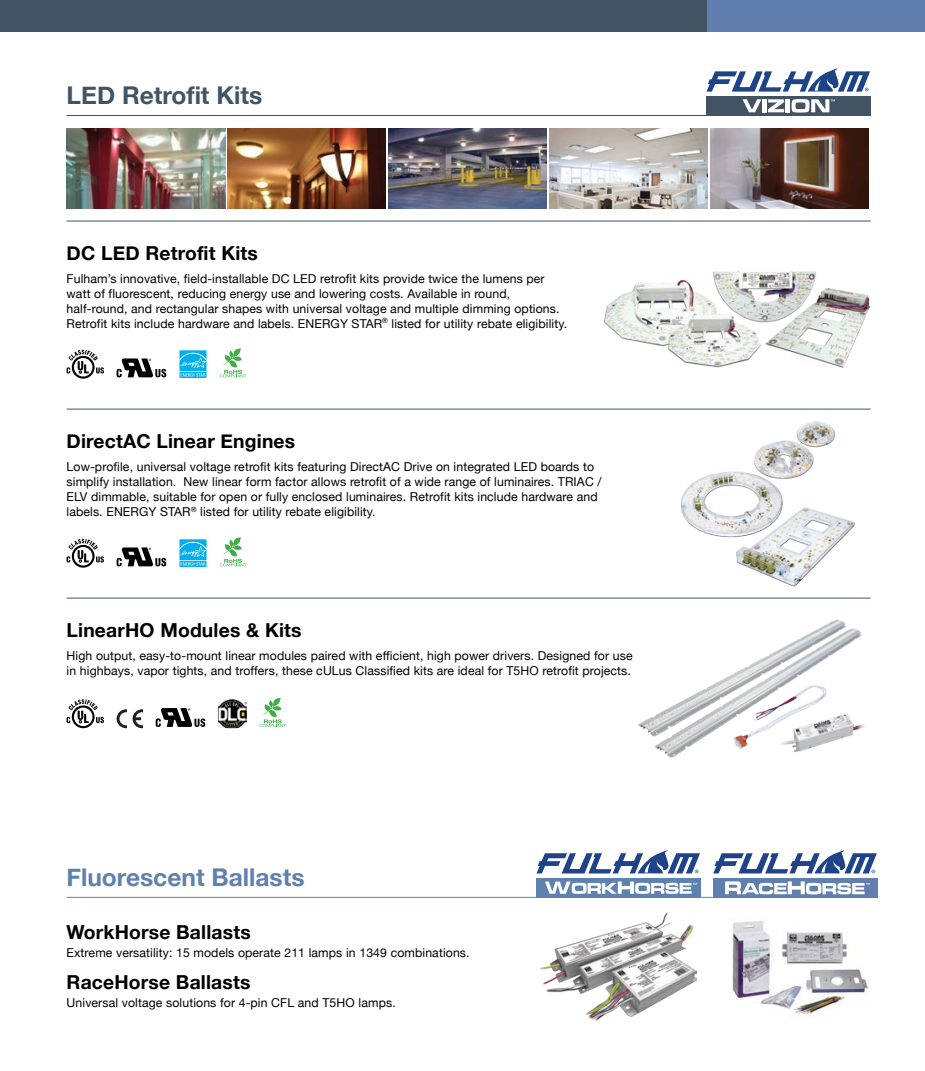
<style>
.page{position:relative;width:925px;height:1071px;background:#fff}
.page>*{position:absolute;margin:0;border:0;box-sizing:border-box;transform-origin:0 0}
.t1{font:700 24.5px "Helvetica Neue";color:#5f81af}
.t2{font:700 24.5px "Helvetica Neue";color:#425464}
.t3{font:700 19.25px "Helvetica Neue";letter-spacing:.01em;color:#000}
.t4{font:12.25px/14.7px "Helvetica Neue";letter-spacing:.01em;color:#000}
</style>
<div class="page">
<div style="left:669px;top:0;width:255px;height:32px;background:#607fae"></div>
<img style="left:732px;top:921px;width:136px;height:96px">
<svg style="left:536px;top:850px;width:163px;height:23px"></svg>
<div style="left:536px;top:878px;width:164px;height:19px;background:#5f81af"></div>
<svg style="left:545px;top:882px;width:151px;height:12px"></svg>
<svg style="left:713px;top:850px;width:163px;height:23px"></svg>
<div style="left:712px;top:878px;width:164px;height:19px;background:#607fae"></div>
<svg style="left:725px;top:881px;width:144px;height:13px"></svg>
<img style="left:539px;top:912px;width:157px;height:109px">
<hr style="left:66px;top:598px;width:804px;height:1px;background:#425464">
<img style="left:638px;top:619px;width:226px;height:139px">
<div style="left:706px;top:96px;width:164px;height:20px;background:#425464"></div>
<svg style="left:742px;top:99px;width:19px;height:13px"></svg>
<div style="left:761px;top:99px;width:5px;height:13px;background:#fff"></div>
<svg style="left:768px;top:99px;width:15px;height:13px"></svg>
<hr style="left:785px;top:99px;width:4px;height:13px;background:#fff">
<svg style="left:791px;top:99px;width:43px;height:14px"></svg>
<svg style="left:706px;top:68px;width:163px;height:24px"></svg>
<hr style="left:66px;top:115px;width:804px;height:1px;background:#425464">
<hr style="left:66px;top:409px;width:804px;height:1px;background:#425464">
<hr style="left:66px;top:221px;width:804px;height:1px;background:#425464">
<hr style="left:66px;top:897px;width:804px;height:1px;background:#5f81af">
<img style="left:681px;top:421px;width:174px;height:166px">
<svg style="left:116px;top:358px;width:50px;height:19px"></svg>
<svg style="left:220px;top:348px;width:26px;height:29px"></svg>
<svg style="left:66px;top:350px;width:38px;height:29px"></svg>
<svg style="left:179px;top:350px;width:28px;height:28px"></svg>
<svg style="left:116px;top:547px;width:50px;height:19px"></svg>
<svg style="left:220px;top:537px;width:26px;height:29px"></svg>
<svg style="left:66px;top:539px;width:38px;height:29px"></svg>
<svg style="left:179px;top:539px;width:28px;height:28px"></svg>
<img style="left:66px;top:128px;width:159px;height:80px">
<img style="left:227px;top:128px;width:159px;height:80px">
<img style="left:388px;top:128px;width:158px;height:80px">
<img style="left:549px;top:128px;width:158px;height:80px">
<img style="left:710px;top:128px;width:158px;height:80px">
<svg style="left:116px;top:709px;width:27px;height:19px"></svg>
<svg style="left:156px;top:708px;width:49px;height:19px"></svg>
<svg style="left:259px;top:698px;width:27px;height:29px"></svg>
<svg style="left:66px;top:699px;width:38px;height:29px"></svg>
<img style="left:218px;top:699px;width:29px;height:29px">
<img style="left:604px;top:270px;width:266px;height:98px">
<div style="left:0;top:0;width:706px;height:32px;background:#425464"></div>
<h1 class="t2" style="left:66px;top:76px;width:197px">LED Retrofit Kits</h1>
<h2 class="t3" style="left:66px;top:238px;width:193px">DC LED Retrofit Kits</h2>
<p class="t4" style="left:66px;top:272px;width:502px">Fulham’s innovative, field-installable DC LED retrofit kits provide twice the lumens per watt of fluorescent, reducing energy use and lowering costs. Available in round, half-round, and rectangular shapes with universal voltage and multiple dimming options.<br>Retrofit kits include hardware and labels. ENERGY STAR<sup>®</sup> listed for utility rebate eligibility.</p>
<h2 class="t3" style="left:66px;top:426px;width:230px">DirectAC Linear Engines</h2>
<p class="t4" style="left:66px;top:460px;width:536px">Low-profile, universal voltage retrofit kits featuring DirectAC Drive on integrated LED boards to simplify installation. New linear form factor allows retrofit of a wide range of luminaires. TRIAC / ELV dimmable, suitable for open or fully enclosed luminaires. Retrofit kits include hardware and labels. ENERGY STAR<sup>®</sup> listed for utility rebate eligibility.</p>
<h2 class="t3" style="left:66px;top:615px;width:236px">LinearHO Modules &amp; Kits</h2>
<p class="t4" style="left:66px;top:649px;width:567px">High output, easy-to-mount linear modules paired with efficient, high power drivers. Designed for use in highbays, vapor tights, and troffers, these cULus Classified kits are ideal for T5HO retrofit projects.</p>
<h1 class="t1" style="left:66px;top:858px;width:239px">Fluorescent Ballasts</h1>
<h2 class="t3" style="left:66px;top:917px;width:185px">WorkHorse Ballasts</h2>
<p class="t4" style="left:66px;top:946px;width:404px">Extreme versatility: 15 models operate 211 lamps in 1349 combinations.</p>
<h2 class="t3" style="left:66px;top:967px;width:185px">RaceHorse Ballasts</h2>
<p class="t4" style="left:66px;top:996px;width:330px">Universal voltage solutions for 4-pin CFL and T5HO lamps.</p>
</div>
